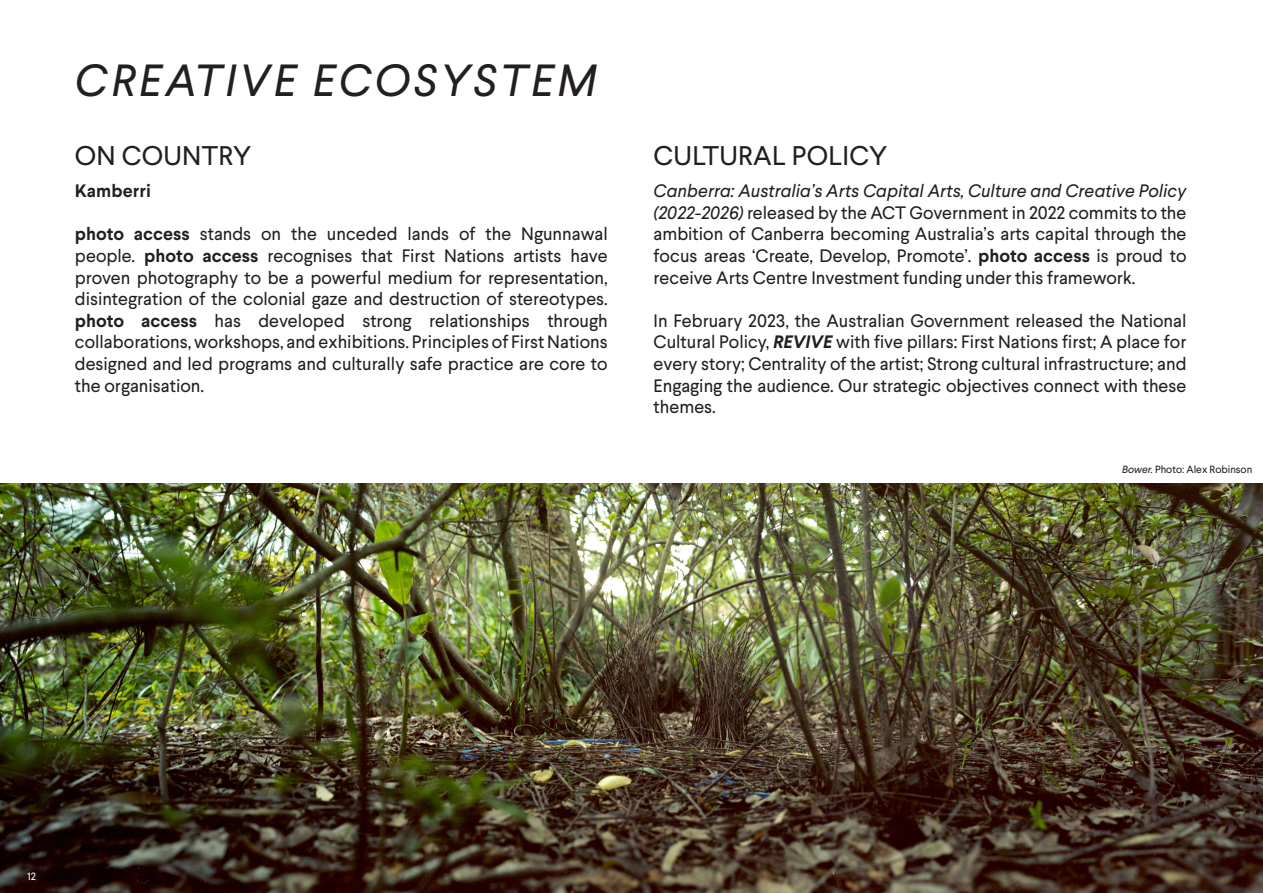
<style>
.page{position:relative;width:1263px;height:893px;background:#fff}
.page>*{position:absolute;margin:0;border:0;box-sizing:border-box;transform-origin:0 0}
.HEADING_ITALIC{font:italic 45px "Larsseit";letter-spacing:.075em;color:#231f20}
.Heading_Medium{font:27px "Larsseit";letter-spacing:.01em;color:#231f20}
.BODY_SMALL{font:18px/21.6px "Larsseit";color:#231f20;text-align:justify}
.BODY_SMALL-2{font:700 18px "Larsseit";color:#231f20}
.t1{font:10.5px "Larsseit";color:#231f20}
.t2{font:10.5px "Larsseit";color:#fff}
.s1{font-weight:700}
.s2{font-style:italic}
.s3{font-weight:700;font-style:italic}
</style>
<div class="page">
<img style="left:0;top:483px;width:1263px;height:410px">
<p class="HEADING_ITALIC" style="left:75px;top:52px;width:524px">CREATIVE ECOSYSTEM</p>
<p class="Heading_Medium" style="left:75px;top:138px;width:178px">ON COUNTRY</p>
<p class="BODY_SMALL-2" style="left:75px;top:179px;width:78px">Kamberri</p>
<p class="BODY_SMALL" style="left:75px;top:223px;width:534px"><span class="s1">photo access</span> stands on the unceded lands of the Ngunnawal people. <span class="s1">photo access</span> recognises that First Nations artists have proven photography to be a powerful medium for representation, disintegration of the colonial gaze and destruction of stereotypes. <span class="s1">photo access</span> has developed strong relationships through collaborations, workshops, and exhibitions. Principles of First Nations designed and led programs and culturally safe practice are core to the organisation.</p>
<p class="Heading_Medium" style="left:654px;top:138px;width:235px">CULTURAL POLICY</p>
<p class="BODY_SMALL" style="left:654px;top:180px;width:534px"><span class="s2">Canberra: Australia’s Arts Capital Arts, Culture and Creative Policy (2022-2026)</span> released by the ACT Government in 2022 commits to the ambition of Canberra becoming Australia’s arts capital through the focus areas ‘Create, Develop, Promote’. <span class="s1">photo access</span> is proud to receive Arts Centre Investment funding under this framework.</p>
<p class="BODY_SMALL" style="left:654px;top:310px;width:534px">In February 2023, the Australian Government released the National Cultural Policy, <span class="s3">REVIVE</span> with five pillars: First Nations first; A place for every story; Centrality of the artist; Strong cultural infrastructure; and Engaging the audience. Our strategic objectives connect with these themes.</p>
<p class="t1" style="left:1122px;top:462px;width:132px"><span class="s2">Bower.</span> Photo: Alex Robinson</p>
<p class="t2" style="left:27px;top:869px;width:10px">12</p>
</div>
